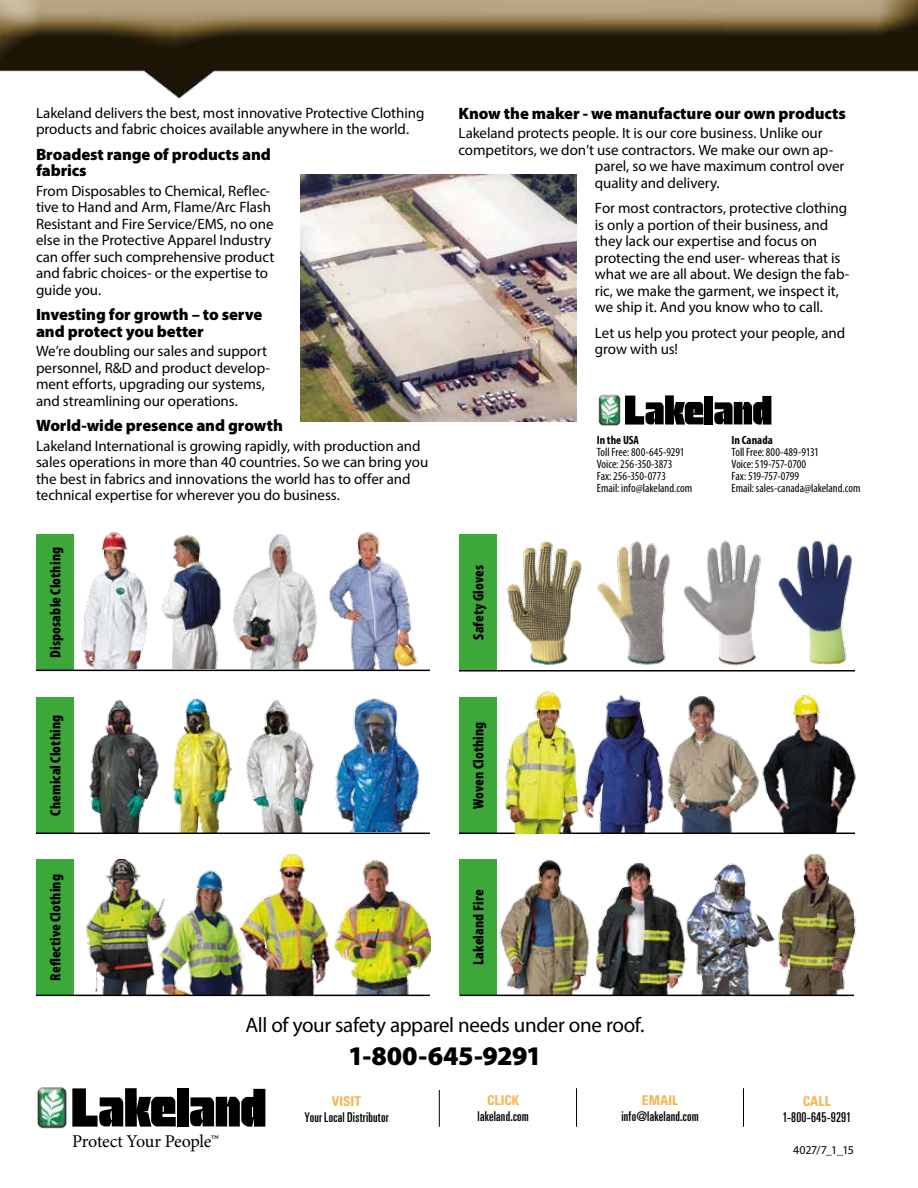
<style>
.page{position:relative;width:918px;height:1188px;background:#fff}
.page>*{position:absolute;margin:0;border:0;box-sizing:border-box;transform-origin:0 0}
.t1{font:900 27px "Myriad Pro";letter-spacing:-.02em;color:#000}
.t2{font:21px "Myriad Pro";letter-spacing:-.015em;color:#000}
.t3{font:18px "Minion Pro";letter-spacing:-.02em;color:#000}
.t4{font:900 16.5px/16.5px "Myriad Pro";letter-spacing:-.005em;color:#000}
.t5{font:15px/16.5px "Myriad Pro";letter-spacing:-.005em;color:#000}
.t6{font:900 condensed 15px "Myriad Pro";letter-spacing:.01em;color:#000}
.t7{font:ultra-condensed 13.5px "Univers LT Std";letter-spacing:.015em;color:#000}
.t8{font:700 condensed 13.5px "Univers";letter-spacing:.005em;color:#f8b44f}
.t9{font:condensed 12px/12px "Myriad Pro";color:#000}
.t10{font:700 condensed 12px "Myriad Pro";letter-spacing:.005em;color:#000}
.t11{font:12px "Myriad Pro";letter-spacing:-.03em;color:#000}
</style>
<div class="page">
<img style="left:301px;top:174px;width:276px;height:247px">
<svg style="left:72px;top:1088px;width:104px;height:39px"></svg>
<div style="left:177px;top:1088px;width:11px;height:39px;background:#000"></div>
<svg style="left:190px;top:1089px;width:75px;height:38px"></svg>
<img style="left:37px;top:1087px;width:30px;height:41px">
<svg style="left:625px;top:395px;width:78px;height:30px"></svg>
<div style="left:704px;top:396px;width:9px;height:29px;background:#000"></div>
<svg style="left:714px;top:396px;width:57px;height:29px"></svg>
<img style="left:598px;top:394px;width:23px;height:32px">
<hr style="left:439px;top:1090px;width:1px;height:37px;background:#000">
<hr style="left:743px;top:1088px;width:1px;height:39px;background:#000">
<hr style="left:576px;top:1088px;width:1px;height:39px;background:#000">
<img style="left:0;top:0;width:918px;height:97px">
<img style="left:162px;top:535px;width:59px;height:134px">
<img style="left:82px;top:532px;width:66px;height:137px">
<img style="left:233px;top:534px;width:84px;height:135px">
<img style="left:87px;top:699px;width:73px;height:134px">
<img style="left:172px;top:698px;width:60px;height:135px">
<img style="left:244px;top:700px;width:74px;height:133px">
<img style="left:335px;top:698px;width:84px;height:134px">
<img style="left:82px;top:859px;width:78px;height:136px">
<img style="left:160px;top:870px;width:77px;height:125px">
<img style="left:335px;top:860px;width:95px;height:135px">
<img style="left:589px;top:695px;width:170px;height:137px">
<img style="left:497px;top:860px;width:95px;height:135px">
<img style="left:687px;top:863px;width:85px;height:132px">
<img style="left:594px;top:862px;width:93px;height:133px">
<img style="left:762px;top:695px;width:94px;height:137px">
<img style="left:772px;top:853px;width:84px;height:142px">
<img style="left:329px;top:532px;width:89px;height:137px">
<img style="left:506px;top:541px;width:76px;height:124px">
<img style="left:596px;top:541px;width:74px;height:124px">
<img style="left:684px;top:540px;width:77px;height:126px">
<div style="left:36px;top:534px;width:38px;height:136px;background:#3ca83a"></div>
<div style="left:459px;top:534px;width:38px;height:136px;background:#3ca83a"></div>
<div style="left:36px;top:697px;width:38px;height:136px;background:#3ca83a"></div>
<div style="left:459px;top:697px;width:38px;height:136px;background:#3ca83a"></div>
<div style="left:36px;top:859px;width:38px;height:137px;background:#3ca83a"></div>
<div style="left:459px;top:859px;width:38px;height:137px;background:#3ca83a"></div>
<hr style="left:36px;top:670px;width:394px;height:1px;background:#000">
<hr style="left:36px;top:833px;width:394px;height:1px;background:#000">
<hr style="left:36px;top:995px;width:394px;height:1px;background:#000">
<hr style="left:460px;top:995px;width:394px;height:1px;background:#000">
<hr style="left:459px;top:670px;width:396px;height:2px;background:#000">
<hr style="left:459px;top:833px;width:396px;height:1px;background:#000">
<img style="left:237px;top:854px;width:96px;height:142px">
<img style="left:503px;top:691px;width:86px;height:142px">
<img style="left:778px;top:540px;width:74px;height:125px">
<p class="t5" style="left:36px;top:104px;width:390px">Lakeland delivers the best, most innovative Protective Clothing products and fabric choices available anywhere in the world.</p>
<p class="t4" style="left:36px;top:145px;width:236px">Broadest range of products and fabrics</p>
<p class="t5" style="left:36px;top:182px;width:240px">From Disposables to Chemical, Reflec&shy;tive to Hand and Arm, Flame/Arc Flash Resistant and Fire Service/EMS, no one else in the Protective Apparel Industry can offer such comprehensive product and fabric choices- or the expertise to guide you.</p>
<p class="t4" style="left:36px;top:306px;width:228px">Investing for growth – to serve and protect you better</p>
<p class="t5" style="left:36px;top:343px;width:236px">We’re doubling our sales and support personnel, R&amp;D and product develop&shy;ment efforts, upgrading our systems, and streamlining our operations.</p>
<p class="t4" style="left:36px;top:417px;width:248px">World-wide presence and growth</p>
<p class="t5" style="left:36px;top:437px;width:394px">Lakeland International is growing rapidly, with production and sales operations in more than 40 countries. So we can bring you the best in fabrics and innovations the world has to offer and technical expertise for wherever you do business.</p>
<p class="t6" style="left:46px;top:658px;width:112px;rotate:-90deg">Disposable Clothing</p>
<p class="t4" style="left:458px;top:104px;width:389px">Know the maker - we manufacture our own products</p>
<p class="t5" style="left:458px;top:125px;width:366px">Lakeland protects people. It is our core business. Unlike our</p>
<p class="t5" style="left:458px;top:141px;width:376px">competitors, we don’t use contractors. We make our own ap-</p>
<p class="t5" style="left:595px;top:158px;width:251px">parel, so we have maximum control over</p>
<p class="t5" style="left:595px;top:174px;width:126px">quality and delivery.</p>
<p class="t5" style="left:595px;top:200px;width:256px">For most contractors, protective clothing is only a portion of their business, and they lack our expertise and focus on protecting the end user- whereas that is what we are all about. We design the fab&shy;ric, we make the garment, we inspect it, we ship it. And you know who to call.</p>
<p class="t5" style="left:595px;top:324px;width:252px">Let us help you protect your people, and grow with us!</p>
<p class="t6" style="left:469px;top:640px;width:76px;rotate:-90deg">Safety Gloves</p>
<p class="t10" style="left:597px;top:433px;width:44px">In the USA</p>
<p class="t9" style="left:597px;top:446px;width:97px">Toll Free: 800-645-9291<br>Voice: 256-350-3873<br>Fax: 256-350-0773<br>Email: info@lakeland.com</p>
<p class="t10" style="left:732px;top:433px;width:43px">In Canada</p>
<p class="t9" style="left:732px;top:446px;width:130px">Toll Free: 800-489-9131<br>Voice: 519-757-0700<br>Fax: 519-757-0799<br>Email: sales-canada@lakeland.com</p>
<p class="t6" style="left:46px;top:816px;width:102px;rotate:-90deg">Chemical Clothing</p>
<p class="t6" style="left:469px;top:809px;width:89px;rotate:-90deg">Woven Clothing</p>
<p class="t6" style="left:46px;top:981px;width:108px;rotate:-90deg">Reflective Clothing</p>
<p class="t3" style="left:72px;top:1129px;width:149px">Protect Your People™</p>
<p class="t6" style="left:469px;top:965px;width:77px;rotate:-90deg">Lakeland Fire</p>
<h2 class="t2" style="left:246px;top:1012px;width:400px">All of your safety apparel needs under one roof.</h2>
<h1 class="t1" style="left:348px;top:1038px;width:195px">1-800-645-9291</h1>
<p class="t8" style="left:332px;top:1092px;width:31px">VISIT</p>
<p class="t7" style="left:305px;top:1109px;width:86px">Your Local Distributor</p>
<p class="t8" style="left:487px;top:1092px;width:34px">CLICK</p>
<p class="t7" style="left:478px;top:1109px;width:53px">lakeland.com</p>
<p class="t8" style="left:642px;top:1092px;width:38px">EMAIL</p>
<p class="t7" style="left:621px;top:1109px;width:79px">info@lakeland.com</p>
<p class="t8" style="left:803px;top:1092px;width:30px">CALL</p>
<p class="t7" style="left:782px;top:1109px;width:70px">1-800-645-9291</p>
<p class="t11" style="left:793px;top:1143px;width:62px">4027/7_1_15</p>
</div>
